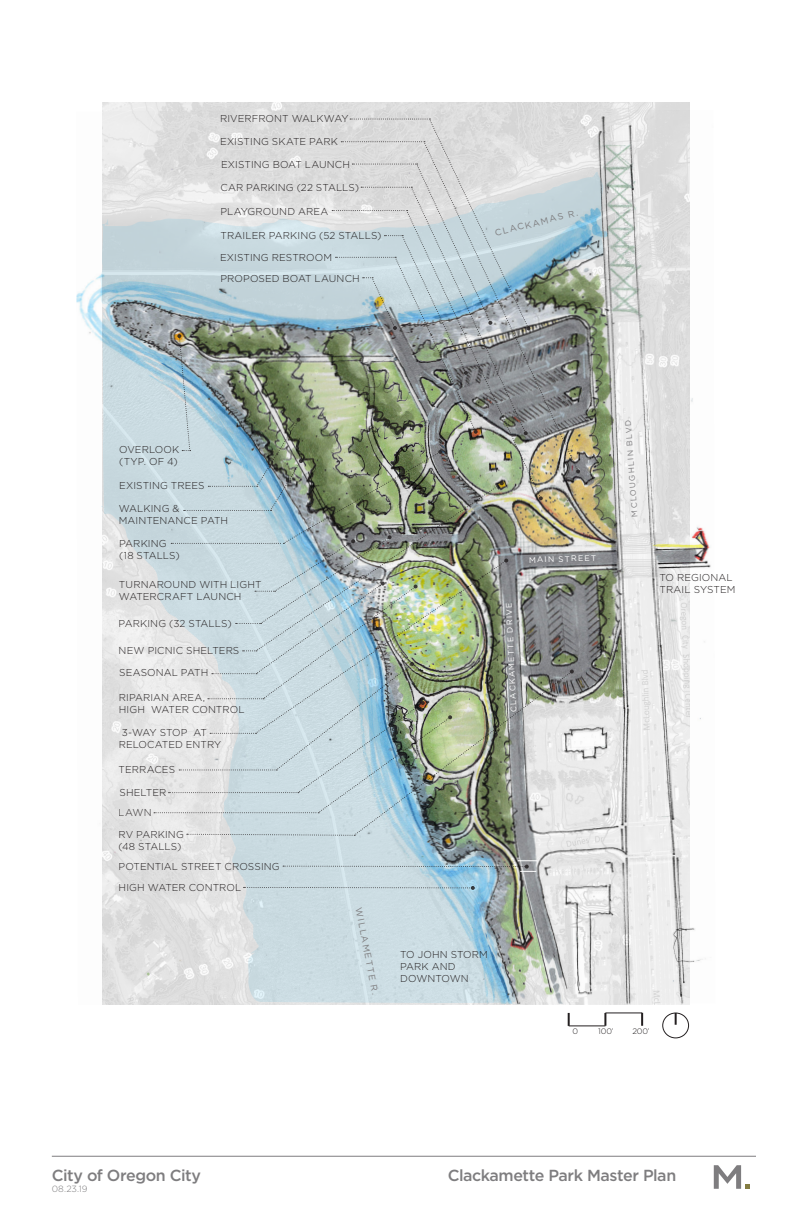
<style>
.page{position:relative;width:792px;height:1224px;background:#fff}
.page>*{position:absolute;margin:0;border:0;box-sizing:border-box;transform-origin:0 0}
.t1{font:500 16px "Gotham";letter-spacing:-.03em;color:#7e7d7f}
.Body_Paragraph{font:300 10px/12px "Gotham";letter-spacing:.01em;color:#231f20}
.Body_Paragraph-2{font:9px "Gotham";color:#7e7d7f}
.t2{font:300 9px "Gotham";color:#7e7d7f}
.Body_Paragraph-3{font:8px "Gotham";color:#fff}
.Body_Paragraph-4{font:8px "Gotham";color:#7e7d7f}
.Bar_Scale_Text{font:300 8px "Gotham";letter-spacing:-.015em;color:#231f20}
</style>
<div class="page">
<hr style="left:52px;top:1156px;width:704px;height:1px;background:#7e7d7f">
<svg style="left:714px;top:1165px;width:36px;height:24px"></svg>
<div style="left:663px;top:1013px;width:26px;height:25px;border:1px solid #231f20;border-radius:50%"></div>
<svg style="left:675px;top:1013px;width:2px;height:12px"></svg>
<svg style="left:568px;top:1013px;width:2px;height:13px"></svg>
<hr style="left:569px;top:1026px;width:36px;height:1px;background:#231f20">
<svg style="left:604px;top:1013px;width:2px;height:13px"></svg>
<hr style="left:605px;top:1013px;width:37px;height:1px;background:#231f20">
<svg style="left:641px;top:1013px;width:2px;height:13px"></svg>
<img style="left:76px;top:110px;width:635px;height:895px">
<img style="left:154px;top:119px;width:426px;height:717px">
<svg style="left:244px;top:886px;width:231px;height:4px"></svg>
<svg style="left:283px;top:861px;width:254px;height:11px;background:#adc3cd"></svg>
<p class="Body_Paragraph" style="left:220px;top:112px;width:130px">RIVERFRONT WALKWAY</p>
<p class="Body_Paragraph" style="left:220px;top:135px;width:119px">EXISTING SKATE PARK</p>
<p class="Body_Paragraph" style="left:221px;top:158px;width:131px">EXISTING BOAT LAUNCH</p>
<p class="Body_Paragraph" style="left:220px;top:182px;width:140px">CAR PARKING (22 STALLS)</p>
<p class="Body_Paragraph" style="left:220px;top:205px;width:110px">PLAYGROUND AREA</p>
<p class="Body_Paragraph" style="left:220px;top:251px;width:114px">EXISTING RESTROOM</p>
<p class="Body_Paragraph" style="left:221px;top:229px;width:163px">TRAILER PARKING (52 STALLS)</p>
<p class="Body_Paragraph" style="left:221px;top:272px;width:141px">PROPOSED BOAT LAUNCH</p>
<p class="Body_Paragraph-2" style="left:494px;top:227px;width:87px;rotate:-14deg">CLACKAMAS R.</p>
<p class="Body_Paragraph" style="left:119px;top:443px;width:62px">OVERLOOK (TYP. OF 4)</p>
<p class="Body_Paragraph" style="left:119px;top:480px;width:87px">EXISTING TREES</p>
<p class="Body_Paragraph" style="left:119px;top:503px;width:111px">WALKING &amp;<br>MAINTENANCE PATH</p>
<p class="Body_Paragraph" style="left:119px;top:537px;width:62px">PARKING (18 STALLS)</p>
<p class="Body_Paragraph" style="left:119px;top:578px;width:144px">TURNAROUND WITH LIGHT<br>WATERCRAFT LAUNCH</p>
<p class="Body_Paragraph" style="left:119px;top:617px;width:115px">PARKING (32 STALLS)</p>
<p class="Body_Paragraph" style="left:119px;top:644px;width:122px">NEW PICNIC SHELTERS</p>
<p class="Body_Paragraph" style="left:119px;top:666px;width:91px">SEASONAL PATH</p>
<p class="Body_Paragraph" style="left:119px;top:691px;width:127px">RIPARIAN AREA,<br>HIGH WATER CONTROL</p>
<p class="Body_Paragraph" style="left:119px;top:726px;width:104px;text-indent:3px">3-WAY STOP AT<br>RELOCATED ENTRY</p>
<p class="Body_Paragraph" style="left:119px;top:763px;width:58px">TERRACES</p>
<p class="Body_Paragraph" style="left:120px;top:786px;width:48px">SHELTER</p>
<p class="Body_Paragraph" style="left:119px;top:806px;width:34px">LAWN</p>
<p class="Body_Paragraph" style="left:119px;top:828px;width:67px">RV PARKING (48 STALLS)</p>
<p class="Body_Paragraph" style="left:119px;top:860px;width:163px">POTENTIAL STREET CROSSING</p>
<p class="Body_Paragraph" style="left:119px;top:881px;width:124px">HIGH WATER CONTROL</p>
<p class="Body_Paragraph-3" style="left:529px;top:555px;width:69px;rotate:-2deg">MAIN STREET</p>
<p class="Body_Paragraph-3" style="left:509px;top:712px;width:111px;rotate:-93deg">CLACKAMETTE DRIVE</p>
<p class="Body_Paragraph-4" style="left:630px;top:517px;width:98px;rotate:-94deg">MCLOUGHLIN BLVD</p>
<p class="Body_Paragraph" style="left:660px;top:571px;width:77px">TO REGIONAL<br>TRAIL SYSTEM</p>
<p class="Body_Paragraph-2" style="left:364px;top:906px;width:90px;rotate:79deg">WILLAMETTE R.</p>
<p class="Body_Paragraph" style="left:400px;top:948px;width:89px">TO JOHN STORM<br>PARK AND<br>DOWNTOWN</p>
<p class="Bar_Scale_Text" style="left:573px;top:1026px;width:7px">0</p>
<p class="Bar_Scale_Text" style="left:598px;top:1026px;width:17px">100’</p>
<p class="Bar_Scale_Text" style="left:632px;top:1026px;width:19px">200’</p>
<h1 class="t1" style="left:52px;top:1165px;width:151px">City of Oregon City</h1>
<h1 class="t1" style="left:448px;top:1165px;width:230px">Clackamette Park Master Plan</h1>
<p class="t2" style="left:52px;top:1183px;width:37px">08.23.19</p>
</div>
